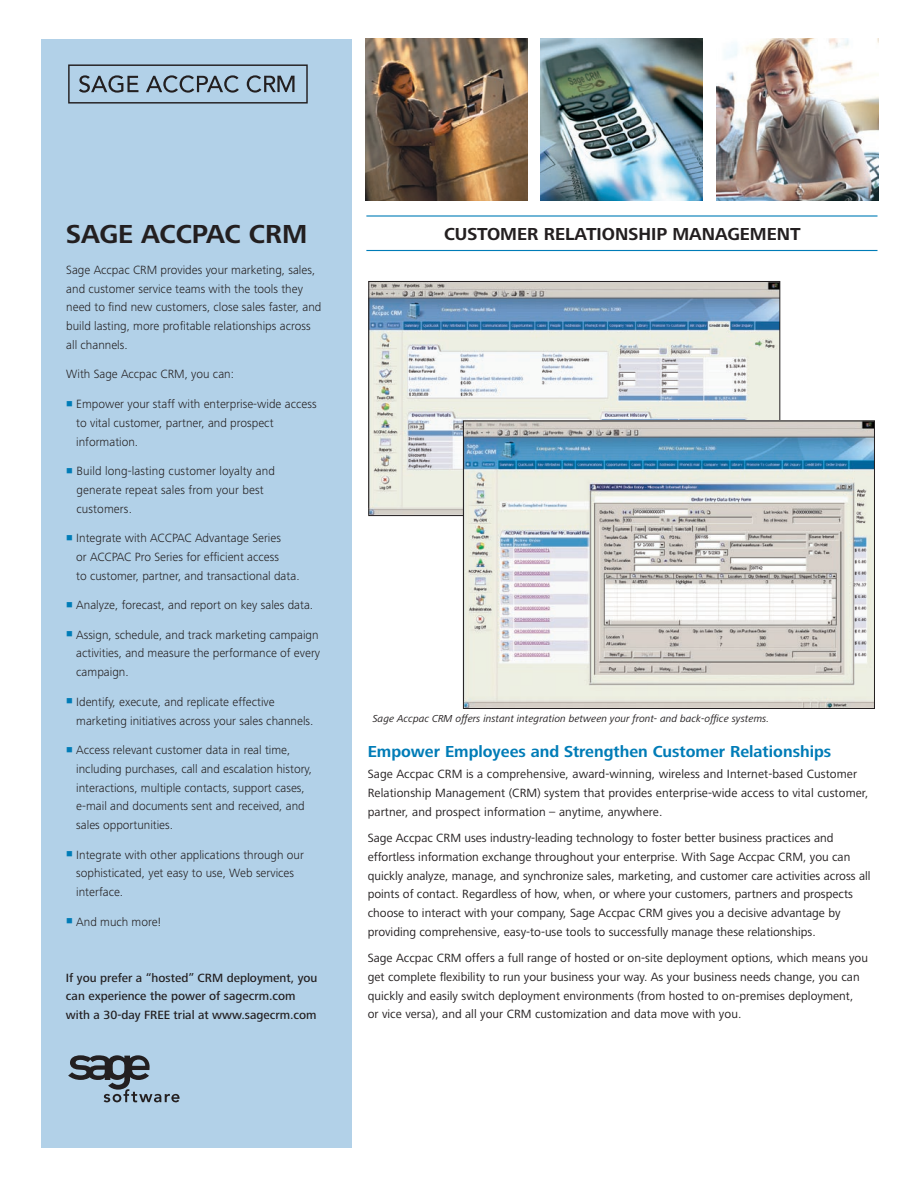
<style>
.page{position:relative;width:918px;height:1188px;background:#fff}
.page>*{position:absolute;margin:0;border:0;box-sizing:border-box;transform-origin:0 0}
.Sidebar_Header{font:700 27px "Frutiger Next LT";color:#231f20}
.t1{font:700 18px "Frutiger Next LT";color:#231f20}
.Subhead{font:700 16.5px "Frutiger Next LT";color:#007cb7}
.SidebarBody{font:300 12.3px/18.8px "Frutiger Next LT";color:#231f20}
.BodyCopy{font:12.3px/18.8px "Frutiger Next LT";color:#231f20}
.SidebarBody-2{font:500 12.3px/18.8px "Frutiger Next LT";color:#231f20}
.t2{font:italic 10.5px "Frutiger Next LT";color:#231f20}
.s1{color:#007cb7}
</style>
<div class="page">
<div style="left:41px;top:39px;width:310px;height:1109px;background:#b2d1e8"></div>
<img style="left:365px;top:39px;width:162px;height:162px">
<img style="left:716px;top:39px;width:162px;height:162px">
<hr style="left:366px;top:215px;width:511px;height:2px;background:#007cb7">
<hr style="left:366px;top:250px;width:511px;height:1px;background:#007cb7">
<img style="left:541px;top:39px;width:162px;height:162px">
<svg style="left:68px;top:1055px;width:112px;height:47px"></svg>
<svg style="left:79px;top:75px;width:59px;height:18px"></svg>
<svg style="left:146px;top:75px;width:93px;height:18px"></svg>
<div style="left:68px;top:64px;width:240px;height:40px;border:1px solid #231f20"></div>
<svg style="left:247px;top:75px;width:48px;height:18px"></svg>
<img style="left:370px;top:283px;width:408px;height:231px">
<img style="left:465px;top:423px;width:408px;height:284px">
<div style="left:463px;top:421px;width:412px;height:288px;border:1px solid #231f20"></div>
<p class="Sidebar_Header" style="left:66px;top:219px;width:243px">SAGE ACCPAC CRM</p>
<p class="t1" style="left:444px;top:224px;width:358px">CUSTOMER RELATIONSHIP MANAGEMENT</p>
<p class="SidebarBody" style="left:66px;top:260px;width:257px">Sage Accpac CRM provides your marketing, sales, and customer service teams with the tools they need to find new customers, close sales faster, and build lasting, more profitable relationships across all channels.</p>
<p class="SidebarBody" style="left:66px;top:365px;width:169px">With Sage Accpac CRM, you can:</p>
<p class="SidebarBody" style="left:76px;top:395px;width:242px;text-indent:-10px"><span class="s1">■</span> Empower your staff with enterprise-wide access to vital customer, partner, and prospect information.</p>
<p class="SidebarBody" style="left:76px;top:462px;width:200px;text-indent:-10px"><span class="s1">■</span> Build long-lasting customer loyalty and generate repeat sales from your best customers.</p>
<p class="SidebarBody" style="left:76px;top:529px;width:225px;text-indent:-10px"><span class="s1">■</span> Integrate with ACCPAC Advantage Series<br>or ACCPAC Pro Series for efficient access<br>to customer, partner, and transactional data.</p>
<p class="SidebarBody" style="left:66px;top:596px;width:248px"><span class="s1">■</span> Analyze, forecast, and report on key sales data.</p>
<p class="SidebarBody" style="left:76px;top:625px;width:245px;text-indent:-10px"><span class="s1">■</span> Assign, schedule, and track marketing campaign activities, and measure the performance of every campaign.</p>
<p class="SidebarBody" style="left:76px;top:692px;width:239px;text-indent:-10px"><span class="s1">■</span> Identify, execute, and replicate effective marketing initiatives across your sales channels.</p>
<p class="SidebarBody" style="left:76px;top:741px;width:237px;text-indent:-10px"><span class="s1">■</span> Access relevant customer data in real time, including purchases, call and escalation history, interactions, multiple contacts, support cases, e-mail and documents sent and received, and sales opportunities.</p>
<p class="SidebarBody" style="left:76px;top:845px;width:229px;text-indent:-10px"><span class="s1">■</span> Integrate with other applications through our sophisticated, yet easy to use, Web services interface.</p>
<p class="SidebarBody" style="left:66px;top:912px;width:96px"><span class="s1">■</span> And much more!</p>
<p class="t2" style="left:373px;top:713px;width:398px">Sage Accpac CRM offers instant integration between your front- and back-office systems.</p>
<p class="Subhead" style="left:368px;top:743px;width:465px">Empower Employees and Strengthen Customer Relationships</p>
<p class="BodyCopy" style="left:368px;top:765px;width:502px">Sage Accpac CRM is a comprehensive, award-winning, wireless and Internet-based Customer<br>Relationship Management (CRM) system that provides enterprise-wide access to vital customer, partner, and prospect information – anytime, anywhere.</p>
<p class="BodyCopy" style="left:368px;top:829px;width:504px">Sage Accpac CRM uses industry-leading technology to foster better business practices and effortless information exchange throughout your enterprise. With Sage Accpac CRM, you can quickly analyze, manage, and synchronize sales, marketing, and customer care activities across all points of contact. Regardless of how, when, or where your customers, partners and prospects choose to interact with your company, Sage Accpac CRM gives you a decisive advantage by providing comprehensive, easy-to-use tools to successfully manage these relationships.</p>
<p class="BodyCopy" style="left:368px;top:949px;width:502px">Sage Accpac CRM offers a full range of hosted or on-site deployment options, which means you get complete flexibility to run your business your way. As your business needs change, you can quickly and easily switch deployment environments (from hosted to on-premises deployment,<br>or vice versa), and all your CRM customization and data move with you.</p>
<p class="SidebarBody-2" style="left:66px;top:968px;width:253px">If you prefer a “hosted” CRM deployment, you can experience the power of sagecrm.com with a 30-day FREE trial at www.sagecrm.com</p>
</div>
